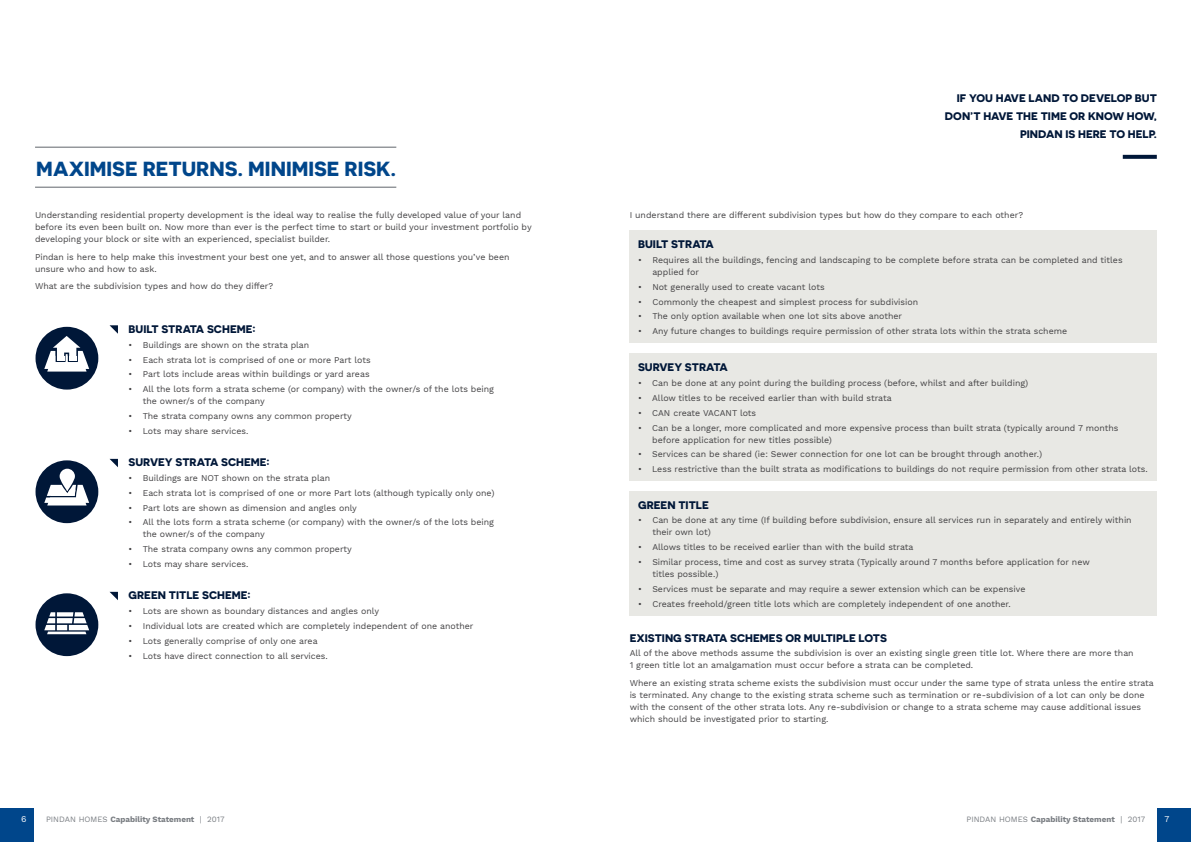
<style>
.page{position:relative;width:1191px;height:842px;background:#fff}
.page>*{position:absolute;margin:0;border:0;box-sizing:border-box;transform-origin:0 0}
.t1{font:700 20.4px "Novecentosanswide";color:#00468b}
.t2{font:700 11px "Novecentosanswide";color:#001738}
.t3{font:8.8px/12px "Work Sans";color:#414042}
.t4{font:8.8px "Work Sans";color:#fff}
.t5{font:700 8px "Work Sans";color:#797d82}
.s1{font-weight:400}
</style>
<div class="page">
<div style="left:1157px;top:808px;width:34px;height:34px;background:#00468b"></div>
<div style="left:0;top:808px;width:34px;height:34px;background:#00468b"></div>
<div style="left:629px;top:231px;width:528px;height:112px;background:#e8e8e4"></div>
<div style="left:629px;top:491px;width:528px;height:124px;background:#e8e8e4"></div>
<div style="left:629px;top:354px;width:527px;height:127px;background:#e8e8e4"></div>
<div style="left:36px;top:327px;width:62px;height:63px;background:#001738;border-radius:50%"></div>
<svg style="left:110px;top:325px;width:8px;height:9px"></svg>
<div style="left:36px;top:460px;width:62px;height:63px;background:#001738;border-radius:50%"></div>
<svg style="left:110px;top:459px;width:8px;height:8px"></svg>
<div style="left:36px;top:593px;width:62px;height:63px;background:#001738;border-radius:50%"></div>
<svg style="left:110px;top:592px;width:8px;height:8px"></svg>
<svg style="left:44px;top:336px;width:45px;height:36px"></svg>
<svg style="left:44px;top:469px;width:45px;height:36px"></svg>
<svg style="left:44px;top:612px;width:45px;height:22px"></svg>
<hr style="left:35px;top:187px;width:361px;height:1px;background:#797d82">
<hr style="left:35px;top:147px;width:361px;height:1px;background:#797d82">
<svg style="left:1122px;top:155px;width:34px;height:4px"></svg>
<h1 class="t1" style="left:36px;top:156px;width:361px">MAXIMISE RETURNS. MINIMISE RISK.</h1>
<p class="t3" style="left:35px;top:209px;width:498px">Understanding residential property development is the ideal way to realise the fully developed value of your land before its even been built on. Now more than ever is the perfect time to start or build your investment portfolio by developing your block or site with an experienced, specialist builder.</p>
<p class="t3" style="left:35px;top:251px;width:476px">Pindan is here to help make this investment your best one yet, and to answer all those questions you’ve been unsure who and how to ask.</p>
<p class="t3" style="left:35px;top:281px;width:240px">What are the subdivision types and how do they differ?</p>
<p class="t2" style="left:129px;top:322px;width:129px">BUILT STRATA SCHEME:</p>
<p class="t3" style="left:129px;top:339px;width:182px">• Buildings are shown on the strata plan</p>
<p class="t3" style="left:129px;top:354px;width:244px">• Each strata lot is comprised of one or more Part lots</p>
<p class="t3" style="left:129px;top:369px;width:242px">• Part lots include areas within buildings or yard areas</p>
<p class="t3" style="left:143px;top:384px;width:353px;text-indent:-14px">• All the lots form a strata scheme (or company) with the owner/s of the lots being the owner/s of the company</p>
<p class="t3" style="left:129px;top:410px;width:225px">• The strata company owns any common property</p>
<p class="t3" style="left:129px;top:425px;width:121px">• Lots may share services.</p>
<p class="t2" style="left:129px;top:455px;width:143px">SURVEY STRATA SCHEME:</p>
<p class="t3" style="left:129px;top:472px;width:203px">• Buildings are NOT shown on the strata plan</p>
<p class="t3" style="left:129px;top:487px;width:367px">• Each strata lot is comprised of one or more Part lots (although typically only one)</p>
<p class="t3" style="left:129px;top:502px;width:230px">• Part lots are shown as dimension and angles only</p>
<p class="t3" style="left:143px;top:517px;width:353px;text-indent:-14px">• All the lots form a strata scheme (or company) with the owner/s of the lots being the owner/s of the company</p>
<p class="t3" style="left:129px;top:544px;width:225px">• The strata company owns any common property</p>
<p class="t3" style="left:129px;top:558px;width:121px">• Lots may share services.</p>
<p class="t2" style="left:129px;top:589px;width:124px">GREEN TITLE SCHEME:</p>
<p class="t3" style="left:129px;top:605px;width:252px">• Lots are shown as boundary distances and angles only</p>
<p class="t3" style="left:129px;top:620px;width:346px">• Individual lots are created which are completely independent of one another</p>
<p class="t3" style="left:129px;top:635px;width:191px">• Lots generally comprise of only one area</p>
<p class="t3" style="left:129px;top:650px;width:201px">• Lots have direct connection to all services.</p>
<p class="t2" style="left:956px;top:91px;width:22px">IF YOU</p>
<p class="t2" style="left:996px;top:91px;width:9px">HAVE</p>
<p class="t2" style="left:1028px;top:91px;width:9px">LAND</p>
<p class="t2" style="left:1062px;top:91px;width:27px">TO DEVELOP</p>
<p class="t2" style="left:1135px;top:91px;width:9px">BUT</p>
<p class="t2" style="left:945px;top:109px;width:10px">DON</p>
<p class="t2" style="left:970px;top:109px;width:22px">’T HAVE</p>
<p class="t2" style="left:1016px;top:109px;width:9px">THE</p>
<p class="t2" style="left:1040px;top:109px;width:8px">TIME</p>
<p class="t2" style="left:1069px;top:109px;width:28px">OR KNO</p>
<p class="t2" style="left:1112px;top:109px;width:46px">W HOW,</p>
<p class="t2" style="left:1020px;top:127px;width:15px">PINDAN</p>
<p class="t2" style="left:1065px;top:127px;width:21px">IS HERE</p>
<p class="t2" style="left:1109px;top:127px;width:27px">TO HELP</p>
<p class="t2" style="left:1153px;top:127px;width:5px">.</p>
<p class="t3" style="left:629px;top:209px;width:395px">I understand there are different subdivision types but how do they compare to each other?</p>
<p class="t2" style="left:638px;top:237px;width:14px">BUILT</p>
<p class="t2" style="left:671px;top:237px;width:15px">STRATA</p>
<p class="t3" style="left:652px;top:254px;width:472px;text-indent:-14px">• Requires all the buildings, fencing and landscaping to be complete before strata can be completed and titles applied for</p>
<p class="t3" style="left:638px;top:281px;width:188px">• Not generally used to create vacant lots</p>
<p class="t3" style="left:638px;top:296px;width:281px">• Commonly the cheapest and simplest process for subdivision</p>
<p class="t3" style="left:638px;top:311px;width:265px">• The only option available when one lot sits above another</p>
<p class="t3" style="left:638px;top:326px;width:430px">• Any future changes to buildings require permission of other strata lots within the strata scheme</p>
<p class="t2" style="left:638px;top:361px;width:16px">SURVEY</p>
<p class="t2" style="left:685px;top:361px;width:15px">STRATA</p>
<p class="t3" style="left:638px;top:377px;width:392px">• Can be done at any point during the building process (before, whilst and after building)</p>
<p class="t3" style="left:638px;top:392px;width:255px">• Allow titles to be received earlier than with build strata</p>
<p class="t3" style="left:638px;top:407px;width:120px">• CAN create VACANT lots</p>
<p class="t3" style="left:652px;top:422px;width:468px;text-indent:-14px">• Can be a longer, more complicated and more expensive process than built strata (typically around 7 months before application for new titles possible)</p>
<p class="t3" style="left:638px;top:449px;width:405px">• Services can be shared (ie: Sewer connection for one lot can be brought through another.)</p>
<p class="t3" style="left:638px;top:464px;width:511px">• Less restrictive than the built strata as modifications to buildings do not require permission from other strata lots.</p>
<p class="t2" style="left:638px;top:498px;width:17px">GREEN</p>
<p class="t2" style="left:678px;top:498px;width:14px">TITLE</p>
<p class="t3" style="left:652px;top:515px;width:481px;text-indent:-14px">• Can be done at any time (If building before subdivision, ensure all services run in separately and entirely within their own lot)</p>
<p class="t3" style="left:638px;top:542px;width:277px">• Allows titles to be received earlier than with the build strata</p>
<p class="t3" style="left:652px;top:556px;width:439px;text-indent:-14px">• Similar process, time and cost as survey strata (Typically around 7 months before application for new titles possible.)</p>
<p class="t3" style="left:638px;top:583px;width:389px">• Services must be separate and may require a sewer extension which can be expensive</p>
<p class="t3" style="left:638px;top:598px;width:374px">• Creates freehold/green title lots which are completely independent of one another.</p>
<p class="t2" style="left:629px;top:631px;width:23px">EXISTING</p>
<p class="t2" style="left:684px;top:631px;width:15px">STRATA</p>
<p class="t2" style="left:730px;top:631px;width:16px">SCHEMES</p>
<p class="t2" style="left:785px;top:631px;width:35px">OR MULTIPLE</p>
<p class="t2" style="left:858px;top:631px;width:15px">LOTS</p>
<p class="t3" style="left:629px;top:648px;width:505px">All of the above methods assume the subdivision is over an existing single green title lot. Where there are more than<br>1 green title lot an amalgamation must occur before a strata can be completed.</p>
<p class="t3" style="left:629px;top:677px;width:526px">Where an existing strata scheme exists the subdivision must occur under the same type of strata unless the entire strata is terminated. Any change to the existing strata scheme such as termination or re-subdivision of a lot can only be done with the consent of the other strata lots. Any re-subdivision or change to a strata scheme may cause additional issues which should be investigated prior to starting.</p>
<p class="t4" style="left:21px;top:814px;width:7px">6</p>
<p class="t5" style="left:46px;top:814px;width:180px"><span class="s1">PINDAN HOMES</span> Capability Statement <span class="s1">| 2017</span></p>
<p class="t5" style="left:966px;top:814px;width:180px"><span class="s1">PINDAN HOMES</span> Capability Statement <span class="s1">| 2017</span></p>
<p class="t4" style="left:1164px;top:814px;width:6px">7</p>
</div>
